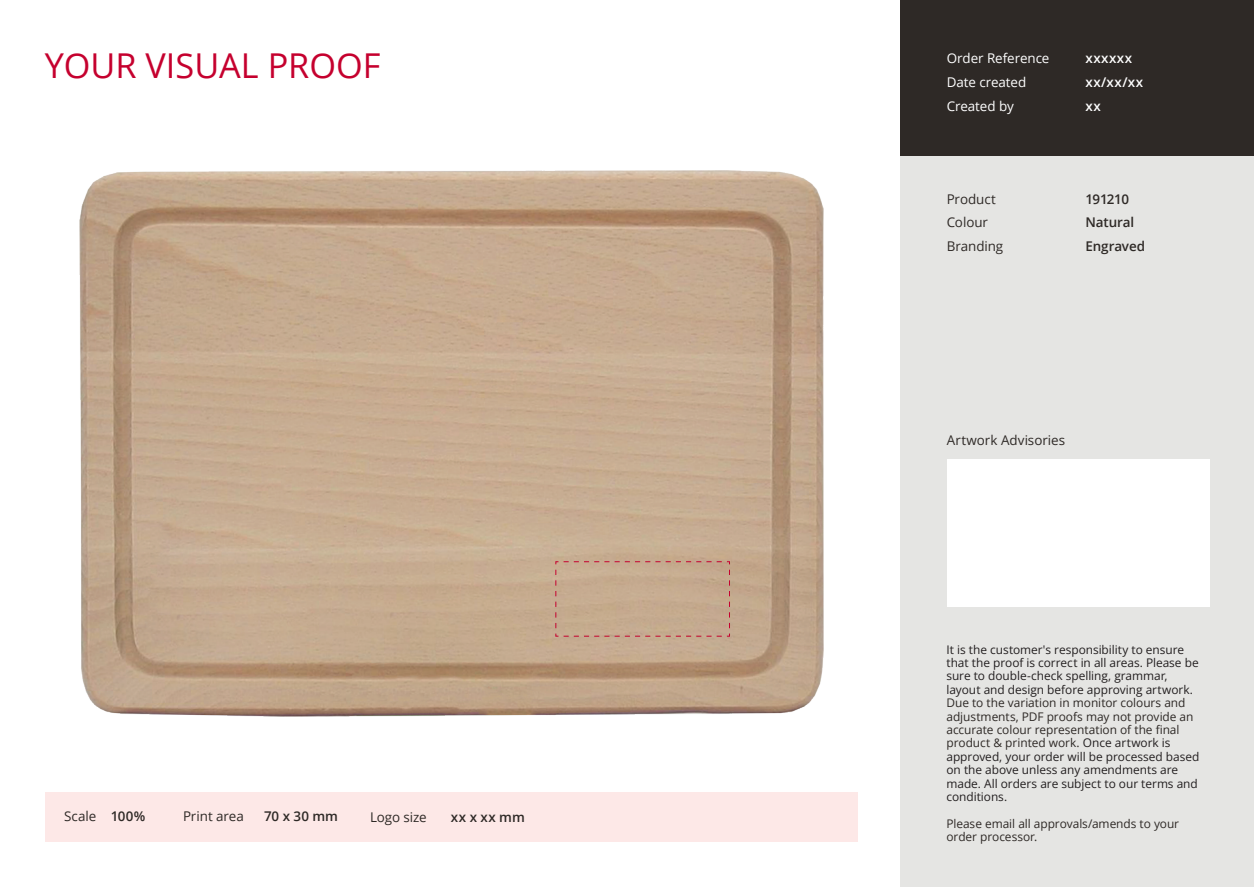
<style>
.page{position:relative;width:1254px;height:887px;background:#fff}
.page>*{position:absolute;margin:0;border:0;box-sizing:border-box;transform-origin:0 0}
.t1{font:34.21px "Open Sans";color:#c5002e}
.t2{font:13.39px/23.8px "Open Sans";letter-spacing:-.005em;color:#2e2926}
.t3{font:600 13.39px/23.8px "Open Sans";letter-spacing:-.005em;color:#2e2926}
.t4{font:13.39px/23.8px "Open Sans";letter-spacing:-.005em;color:#fff}
.t5{font:700 13.39px "Open Sans";color:#2e2926}
.t6{font:600 13.39px/23.8px "Open Sans";letter-spacing:.035em;color:#fff}
.t7{font:11.9px/13.4px "Open Sans";letter-spacing:-.005em;color:#231f20}
.t8{font:11.9px/13.4px "Open Sans";letter-spacing:-.005em;color:#2e2926}
.s1{font-weight:600}
.s2{color:#2e2926}
</style>
<div class="page">
<div style="left:45px;top:792px;width:812px;height:50px;background:#fde8e7"></div>
<div style="left:900px;top:0;width:354px;height:157px;background:#2e2926"></div>
<div style="left:900px;top:157px;width:354px;height:729px;background:#e5e5e3"></div>
<div style="left:947px;top:459px;width:262px;height:147px;background:#fff"></div>
<img style="left:79px;top:170px;width:744px;height:546px">
<div style="left:555px;top:561px;width:175px;height:76px;background:#c5ab8f"></div>
<h1 class="t1" style="left:45px;top:42px;width:337px">YOUR VISUAL PROOF</h1>
<p class="t2" style="left:64px;top:804px;width:83px">Scale <span class="s1">100%</span></p>
<p class="t2" style="left:183px;top:804px;width:62px">Print area</p>
<p class="t3" style="left:264px;top:804px;width:76px">70 x 30 mm</p>
<p class="t2" style="left:370px;top:805px;width:58px">Logo size</p>
<p class="t3" style="left:451px;top:805px;width:75px">xx x xx mm</p>
<p class="t4" style="left:947px;top:46px;width:104px">Order Reference<br>Date created<br>Created by</p>
<p class="t6" style="left:1085px;top:46px;width:59px">xxxxxx xx/xx/xx xx</p>
<p class="t2" style="left:947px;top:186px;width:58px">Product<br>Colour<br>Branding</p>
<p class="t3" style="left:1085px;top:186px;width:61px">191210<br>Natural<br>Engraved</p>
<p class="t5" style="left:947px;top:430px;width:120px">Artwork Advisories</p>
<p class="t7" style="left:946px;top:642px;width:254px">It is the customer's responsibility to ensure that the proof is correct in all areas. Please be sure to double-check spelling, grammar, layout and design before approving artwork.</p>
<p class="t7" style="left:946px;top:695px;width:254px"><span class="s2">Due to the variation in monitor colours and adjustments, PDF proofs may not provide an accurate colour representation of the final product &amp; printed work.</span> Once artwork is approved, your order will be processed based on the above unless any amendments are made. All orders are subject to our terms and conditions.</p>
<p class="t8" style="left:946px;top:816px;width:234px">Please email all approvals/amends to your order processor.</p>
</div>
